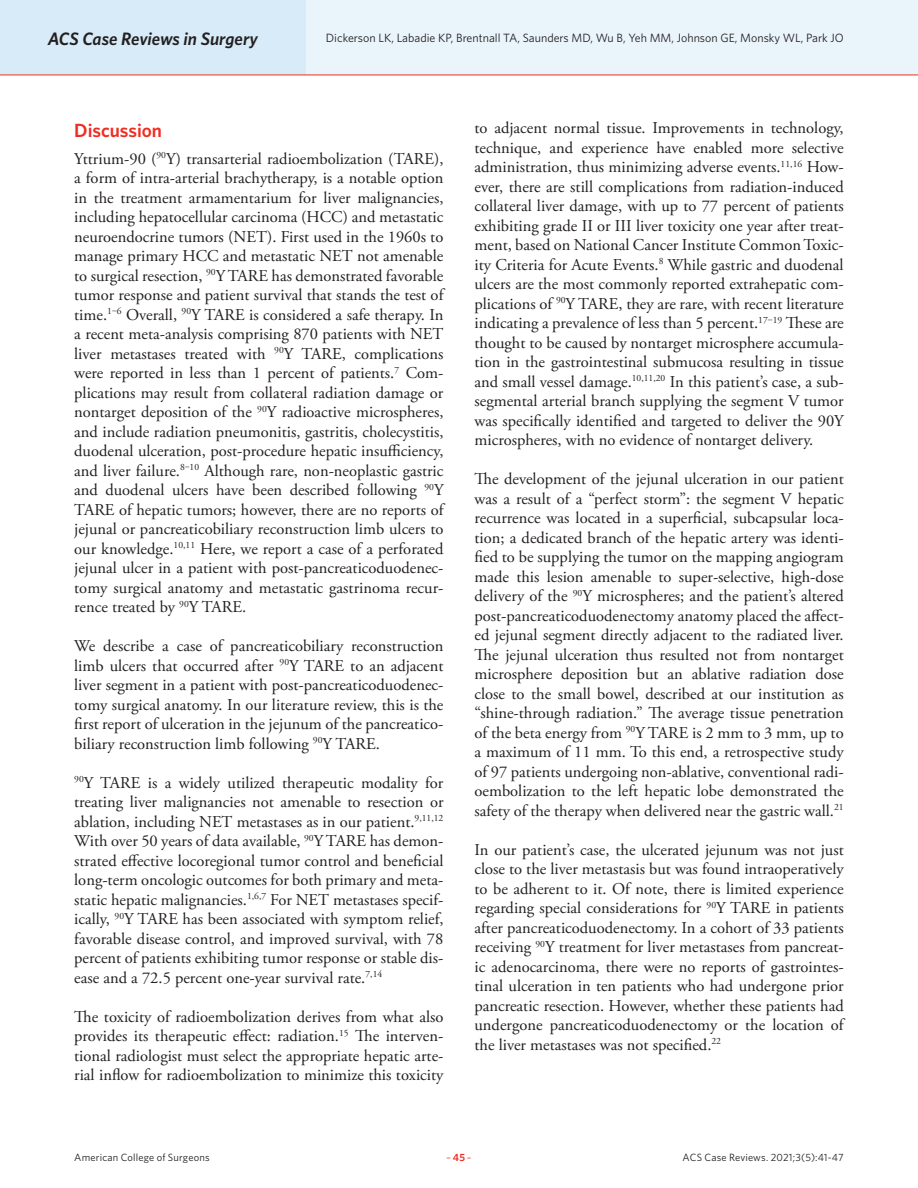
<style>
.page{position:relative;width:918px;height:1188px;background:#fff}
.page>*{position:absolute;margin:0;border:0;box-sizing:border-box;transform-origin:0 0}
.Article_Subhead{font:600 19.2px "Whitney";letter-spacing:-.005em;color:#ee2e22}
.t1{font:italic 600 18px "Whitney";letter-spacing:-.005em;color:#231f20}
.Article_Body_no_inde{font:16.5px/19.5px "Adobe Garamond Pro";color:#231f20;text-align:justify}
.t2{font:12px "Whitney";color:#231f20}
.t3{font:10.5px "Whitney";letter-spacing:.015em;color:#231f20}
.t4{font:10.5px "Whitney";color:#ee2e22}
.s1{font-weight:600}
</style>
<div class="page">
<div style="left:0;top:0;width:918px;height:75px;background:#eaf5fb"></div>
<div style="left:0;top:0;width:306px;height:75px;background:#d7ebf8"></div>
<hr style="left:0;top:75px;width:918px;height:1px;background:#ee2e22">
<p class="t1" style="left:48px;top:26px;width:212px">ACS Case Reviews in Surgery</p>
<p class="t2" style="left:326px;top:30px;width:519px">Dickerson LK, Labadie KP, Brentnall TA, Saunders MD, Wu B, Yeh MM, Johnson GE, Monsky WL, Park JO</p>
<p class="Article_Subhead" style="left:74px;top:117px;width:89px">Discussion</p>
<p class="Article_Body_no_inde" style="left:74px;top:149px;width:371px">Yttrium-90 (<sup>90</sup>Y) transarterial radioembolization (TARE), a form of intra-arterial brachytherapy, is a notable option in the treatment armamentarium for liver malignancies, including hepatocellular carcinoma (HCC) and metastatic neuroendocrine tumors (NET). First used in the 1960s to manage primary HCC and metastatic NET not amenable to surgical resection, <sup>90</sup>Y TARE has demonstrated favorable tumor response and patient survival that stands the test of time.<sup>1‒6</sup> Overall, <sup>90</sup>Y TARE is considered a safe therapy. In a recent meta-analysis comprising 870 patients with NET liver metastases treated with <sup>90</sup>Y TARE, complications were reported in less than 1 percent of patients.<sup>7</sup> Com&shy;plications may result from collateral radiation damage or nontarget deposition of the <sup>90</sup>Y radioactive microspheres, and include radiation pneumonitis, gastritis, cholecystitis, duodenal ulceration, post-procedure hepatic insufficiency, and liver failure.<sup>8‒10</sup> Although rare, non-neoplastic gastric and duodenal ulcers have been described following <sup>90</sup>Y TARE of hepatic tumors; however, there are no reports of jejunal or pancreaticobiliary reconstruction limb ulcers to our knowledge.<sup>10,11</sup> Here, we report a case of a perforated jejunal ulcer in a patient with post-pancreaticoduodenec&shy;tomy surgical anatomy and metastatic gastrinoma recur&shy;rence treated by <sup>90</sup>Y TARE.</p>
<p class="Article_Body_no_inde" style="left:74px;top:637px;width:371px">We describe a case of pancreaticobiliary reconstruction limb ulcers that occurred after <sup>90</sup>Y TARE to an adjacent liver segment in a patient with post-pancreaticoduodenec&shy;tomy surgical anatomy. In our literature review, this is the first report of ulceration in the jejunum of the pancreatico&shy;biliary reconstruction limb following <sup>90</sup>Y TARE.</p>
<p class="Article_Body_no_inde" style="left:74px;top:773px;width:371px"><sup>90</sup>Y TARE is a widely utilized therapeutic modality for treating liver malignancies not amenable to resection or ablation, including NET metastases as in our patient.<sup>9,11,12<br></sup>With over 50 years of data available, <sup>90</sup>Y TARE has demon&shy;strated effective locoregional tumor control and beneficial long-term oncologic outcomes for both primary and meta&shy;static hepatic malignancies.<sup>1,6,7</sup> For NET metastases specif&shy;ically, <sup>90</sup>Y TARE has been associated with symptom relief, favorable disease control, and improved survival, with 78 percent of patients exhibiting tumor response or stable dis&shy;ease and a 72.5 percent one-year survival rate.<sup>7,14</sup></p>
<p class="Article_Body_no_inde" style="left:74px;top:1007px;width:371px">The toxicity of radioembolization derives from what also provides its therapeutic effect: radiation.<sup>15</sup> The interven&shy;tional radiologist must select the appropriate hepatic arte&shy;rial inflow for radioembolization to minimize this toxicity</p>
<p class="Article_Body_no_inde" style="left:475px;top:119px;width:371px">to adjacent normal tissue. Improvements in technology, technique, and experience have enabled more selective administration, thus minimizing adverse events.<sup>11,16</sup> How&shy;ever, there are still complications from radiation-induced collateral liver damage, with up to 77 percent of patients exhibiting grade II or III liver toxicity one year after treat&shy;ment, based on National Cancer Institute Common Toxic&shy;ity Criteria for Acute Events.<sup>8</sup> While gastric and duodenal ulcers are the most commonly reported extrahepatic com&shy;plications of <sup>90</sup>Y TARE, they are rare, with recent literature indicating a prevalence of less than 5 percent.<sup>17‒19</sup> These are thought to be caused by nontarget microsphere accumula&shy;tion in the gastrointestinal submucosa resulting in tissue and small vessel damage.<sup>10,11,20</sup> In this patient’s case, a sub&shy;segmental arterial branch supplying the segment V tumor was specifically identified and targeted to deliver the 90Y microspheres, with no evidence of nontarget delivery.</p>
<p class="Article_Body_no_inde" style="left:475px;top:470px;width:371px">The development of the jejunal ulceration in our patient was a result of a “perfect storm”: the segment V hepatic recurrence was located in a superficial, subcapsular loca&shy;tion; a dedicated branch of the hepatic artery was identi&shy;fied to be supplying the tumor on the mapping angiogram made this lesion amenable to super-selective, high-dose delivery of the <sup>90</sup>Y microspheres; and the patient’s altered post-pancreaticoduodenectomy anatomy placed the affect&shy;ed jejunal segment directly adjacent to the radiated liver.<br>The jejunal ulceration thus resulted not from nontarget microsphere deposition but an ablative radiation dose close to the small bowel, described at our institution as “shine-through radiation.” The average tissue penetration of the beta energy from <sup>90</sup>Y TARE is 2 mm to 3 mm, up to a maximum of 11 mm. To this end, a retrospective study of 97 patients undergoing non-ablative, conventional radi&shy;oembolization to the left hepatic lobe demonstrated the safety of the therapy when delivered near the gastric wall.<sup>21</sup></p>
<p class="Article_Body_no_inde" style="left:475px;top:841px;width:371px">In our patient’s case, the ulcerated jejunum was not just close to the liver metastasis but was found intraoperatively to be adherent to it. Of note, there is limited experience regarding special considerations for <sup>90</sup>Y TARE in patients after pancreaticoduodenectomy. In a cohort of 33 patients receiving <sup>90</sup>Y treatment for liver metastases from pancreat&shy;ic adenocarcinoma, there were no reports of gastrointes&shy;tinal ulceration in ten patients who had undergone prior pancreatic resection. However, whether these patients had undergone pancreaticoduodenectomy or the location of the liver metastases was not specified.<sup>22</sup></p>
<p class="t3" style="left:74px;top:1150px;width:137px">American College of Surgeons</p>
<p class="t4" style="left:446px;top:1150px;width:27px">–<span class="s1">45</span>–</p>
<p class="t3" style="left:683px;top:1150px;width:163px">ACS Case Reviews. 2021;3(5):41-47</p>
</div>
